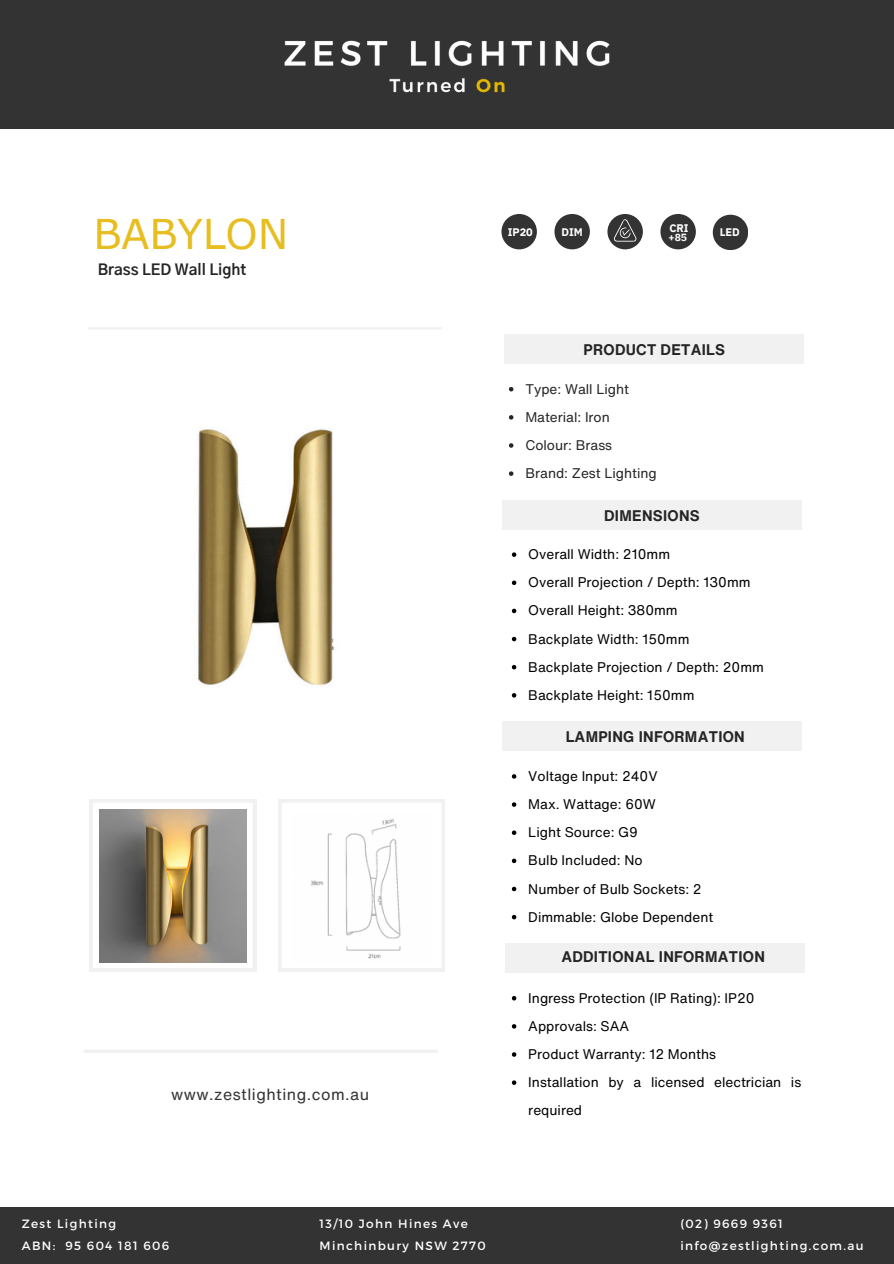
<style>
.page{position:relative;width:894px;height:1264px;background:#fff}
.page>*{position:absolute;margin:0;border:0;box-sizing:border-box;transform-origin:0 0}
.t1{font:40.95px "Verdana Pro";color:#e7bd20}
.t2{font:15.9px "Helvetica Now Text";letter-spacing:.03em;color:#333}
.t3{font:700 15.15px "Gothic A1";color:#252525}
.t4{font:700 15px "Helvetica Now Text";letter-spacing:.02em;color:#252525}
.t5{font:13.65px/28.2px "Helvetica Now Text";color:#000}
.t6{font:13.65px "Helvetica Now Text";color:#252525}
.t7{font:12px "Montserrat";letter-spacing:.11em;color:#fff}
.t8{font:700 10.95px "IBM Plex Sans";color:#fff}
.t9{font:700 10.35px "IBM Plex Sans";color:#fff}
</style>
<div class="page">
<div style="left:0;top:0;width:893px;height:129px;background:#333"></div>
<img style="left:198px;top:429px;width:137px;height:257px">
<svg style="left:89px;top:799px;width:167px;height:172px"></svg>
<svg style="left:278px;top:799px;width:166px;height:172px"></svg>
<div style="left:502px;top:721px;width:299px;height:30px;background:#f1f1f1"></div>
<div style="left:505px;top:943px;width:299px;height:29px;background:#f1f1f1"></div>
<div style="left:504px;top:334px;width:300px;height:30px;background:#f1f1f1"></div>
<div style="left:502px;top:500px;width:299px;height:29px;background:#f1f1f1"></div>
<img style="left:284px;top:40px;width:326px;height:53px">
<div style="left:0;top:1207px;width:893px;height:56px;background:#333"></div>
<hr style="left:88px;top:327px;width:354px;height:2px;background:#f1f1f1">
<hr style="left:84px;top:1049px;width:354px;height:3px;background:#f1f1f1">
<div style="left:501px;top:214px;width:35px;height:35px;background:#333;border-radius:50%"></div>
<div style="left:554px;top:214px;width:35px;height:35px;background:#333;border-radius:50%"></div>
<div style="left:607px;top:214px;width:35px;height:35px;background:#333;border-radius:50%"></div>
<svg style="left:614px;top:219px;width:22px;height:23px"></svg>
<div style="left:660px;top:214px;width:35px;height:35px;background:#333;border-radius:50%"></div>
<div style="left:712px;top:215px;width:36px;height:35px;background:#333;border-radius:50%"></div>
<img style="left:99px;top:809px;width:147px;height:153px">
<img style="left:291px;top:813px;width:141px;height:149px">
<svg style="left:509px;top:387px;width:4px;height:4px"></svg>
<svg style="left:509px;top:415px;width:4px;height:4px"></svg>
<svg style="left:509px;top:443px;width:4px;height:5px"></svg>
<svg style="left:509px;top:471px;width:4px;height:5px"></svg>
<svg style="left:511px;top:552px;width:5px;height:5px"></svg>
<svg style="left:511px;top:580px;width:5px;height:5px"></svg>
<svg style="left:511px;top:608px;width:5px;height:5px"></svg>
<svg style="left:511px;top:637px;width:5px;height:4px"></svg>
<svg style="left:511px;top:665px;width:5px;height:4px"></svg>
<svg style="left:511px;top:693px;width:5px;height:4px"></svg>
<svg style="left:511px;top:996px;width:5px;height:4px"></svg>
<svg style="left:511px;top:1024px;width:5px;height:4px"></svg>
<svg style="left:511px;top:1052px;width:5px;height:4px"></svg>
<svg style="left:511px;top:1080px;width:5px;height:4px"></svg>
<svg style="left:511px;top:774px;width:5px;height:4px"></svg>
<svg style="left:511px;top:802px;width:5px;height:4px"></svg>
<svg style="left:511px;top:830px;width:5px;height:5px"></svg>
<svg style="left:511px;top:858px;width:5px;height:5px"></svg>
<svg style="left:511px;top:886px;width:5px;height:5px"></svg>
<svg style="left:511px;top:914px;width:5px;height:5px"></svg>
<p class="t1" style="left:94px;top:207px;width:196px">BABYLON</p>
<p class="t3" style="left:98px;top:263px;width:150px">Brass LED Wall Light</p>
<p class="t2" style="left:171px;top:1082px;width:199px">www.zestlighting.com.au</p>
<p class="t8" style="left:507px;top:224px;width:27px">IP20</p>
<h6 class="t8" style="left:561px;top:224px;width:23px">DIM</h6>
<p class="t8" style="left:669px;top:221px;width:21px">CRI</p>
<p class="t9" style="left:668px;top:230px;width:20px">+85</p>
<p class="t8" style="left:719px;top:225px;width:22px">LED</p>
<h6 class="t4" style="left:583px;top:338px;width:143px">PRODUCT DETAILS</h6>
<p class="t6" style="left:525px;top:378px;width:105px">Type: Wall Light</p>
<p class="t6" style="left:525px;top:406px;width:86px">Material: Iron</p>
<h2 class="t6" style="left:525px;top:435px;width:88px">Colour: Brass</h2>
<p class="t6" style="left:525px;top:463px;width:133px">Brand: Zest Lighting</p>
<h6 class="t4" style="left:604px;top:504px;width:97px">DIMENSIONS</h6>
<p class="t5" style="left:528px;top:540px;width:143px">Overall Width: 210mm</p>
<p class="t5" style="left:528px;top:568px;width:224px">Overall Projection / Depth: 130mm</p>
<p class="t5" style="left:528px;top:596px;width:151px">Overall Height: 380mm</p>
<p class="t5" style="left:528px;top:624px;width:163px">Backplate Width: 150mm</p>
<h2 class="t5" style="left:528px;top:652px;width:237px">Backplate Projection / Depth: 20mm</h2>
<p class="t5" style="left:528px;top:680px;width:168px">Backplate Height: 150mm</p>
<h1 class="t4" style="left:565px;top:725px;width:181px">LAMPING INFORMATION</h1>
<p class="t5" style="left:528px;top:761px;width:131px">Voltage Input: 240V</p>
<h2 class="t5" style="left:528px;top:789px;width:129px">Max. Wattage: 60W</h2>
<p class="t5" style="left:528px;top:818px;width:111px">Light Source: G9</p>
<p class="t5" style="left:528px;top:846px;width:116px">Bulb Included: No</p>
<p class="t5" style="left:528px;top:874px;width:175px">Number of Bulb Sockets: 2</p>
<p class="t5" style="left:528px;top:902px;width:186px">Dimmable: Globe Dependent</p>
<h3 class="t4" style="left:561px;top:945px;width:205px">ADDITIONAL INFORMATION</h3>
<p class="t5" style="left:528px;top:983px;width:228px">Ingress Protection (IP Rating): IP20</p>
<p class="t5" style="left:528px;top:1011px;width:102px">Approvals: SAA</p>
<p class="t5" style="left:528px;top:1039px;width:189px">Product Warranty: 12 Months</p>
<p class="t5" style="left:528px;top:1067px;width:274px">Installation by a licensed electrician is required</p>
<p class="t7" style="left:22px;top:1216px;width:96px">Zest Lighting</p>
<p class="t7" style="left:22px;top:1238px;width:149px">ABN: 95 604 181 606</p>
<p class="t7" style="left:319px;top:1216px;width:150px">13/10 John Hines Ave</p>
<p class="t7" style="left:319px;top:1238px;width:167px">Minchinbury NSW 2770</p>
<p class="t7" style="left:680px;top:1216px;width:104px">(02) 9669 9361</p>
<p class="t7" style="left:680px;top:1238px;width:185px">info@zestlighting.com.au</p>
</div>
